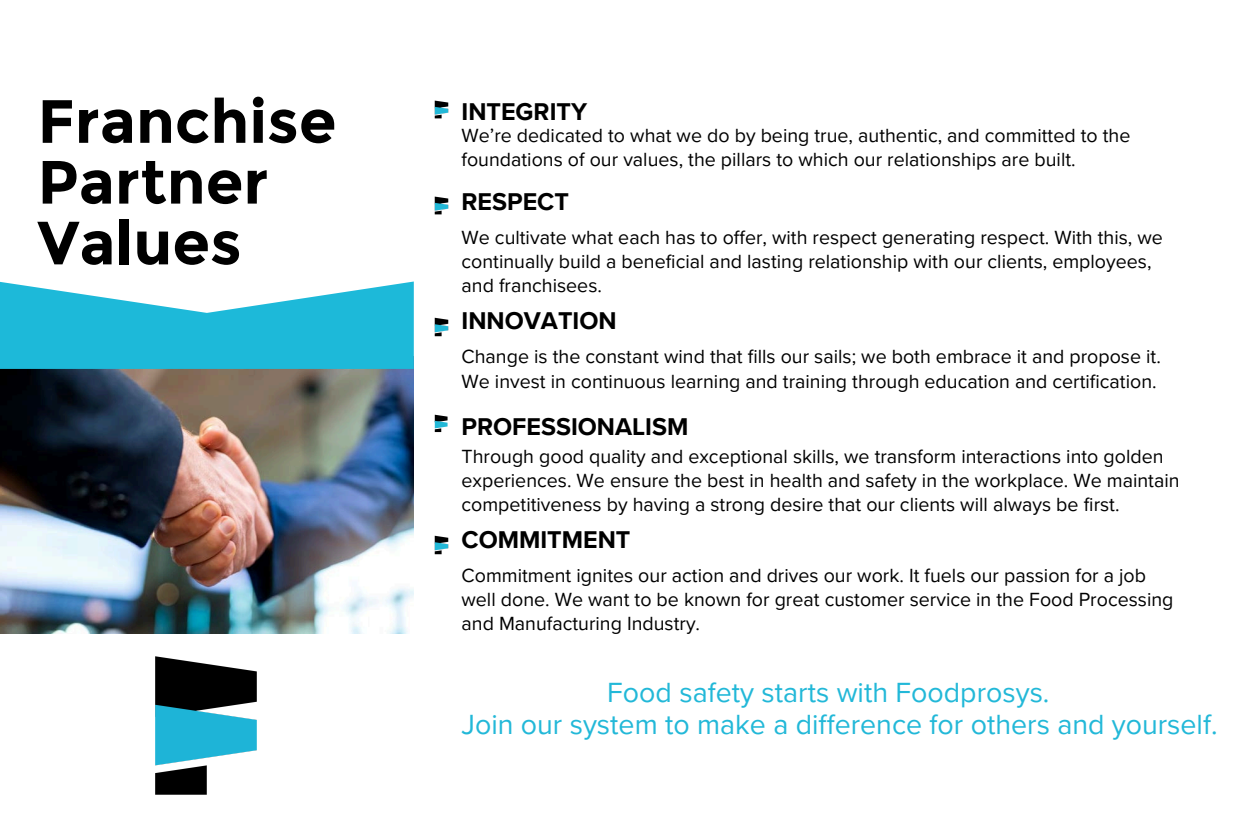
<style>
.page{position:relative;width:1237px;height:825px;background:#fff}
.page>*{position:absolute;margin:0;border:0;box-sizing:border-box;transform-origin:0 0}
.t1{font:700 60.9px/60.8px "Montserrat";color:#000}
.t2{font:28.5px "Proxima Nova";color:#22b8d8}
.t3{font:700 24.97px "Proxima Nova";color:#000}
.t4{font:19.65px/23.6px "Proxima Nova";color:#000}
</style>
<div class="page">
<img style="left:0;top:369px;width:414px;height:264px">
<svg style="left:435px;top:415px;width:13px;height:17px"></svg>
<img style="left:434px;top:100px;width:15px;height:19px">
<img style="left:434px;top:196px;width:15px;height:19px">
<img style="left:434px;top:317px;width:15px;height:20px">
<img style="left:434px;top:535px;width:15px;height:20px">
<svg style="left:0;top:281px;width:414px;height:88px"></svg>
<img style="left:155px;top:656px;width:102px;height:139px">
<h1 class="t1" style="left:37px;top:91px;width:301px">Franchise<br>Partner<br>Values</h1>
<p class="t3" style="left:462px;top:97px;width:127px">INTEGRITY</p>
<p class="t4" style="left:462px;top:124px;width:670px">We’re dedicated to what we do by being true, authentic, and committed to the foundations of our values, the pillars to which our relationships are built.</p>
<p class="t3" style="left:462px;top:187px;width:109px">RESPECT</p>
<p class="t4" style="left:462px;top:226px;width:703px">We cultivate what each has to offer, with respect generating respect. With this, we</p>
<p class="t4" style="left:462px;top:250px;width:691px">continually build a beneficial and lasting relationship with our clients, employees,</p>
<p class="t4" style="left:462px;top:274px;width:142px">and franchisees.</p>
<p class="t3" style="left:462px;top:306px;width:157px">INNOVATION</p>
<p class="t4" style="left:462px;top:345px;width:701px">Change is the constant wind that fills our sails; we both embrace it and propose it.</p>
<p class="t4" style="left:462px;top:370px;width:697px">We invest in continuous learning and training through education and certification.</p>
<p class="t3" style="left:462px;top:411px;width:228px">PROFESSIONALISM</p>
<p class="t4" style="left:462px;top:445px;width:704px">Through good quality and exceptional skills, we transform interactions into golden</p>
<p class="t4" style="left:462px;top:469px;width:720px">experiences. We ensure the best in health and safety in the workplace. We maintain</p>
<p class="t4" style="left:462px;top:492px;width:659px">competitiveness by having a strong desire that our clients will always be first.</p>
<p class="t3" style="left:462px;top:525px;width:170px">COMMITMENT</p>
<p class="t4" style="left:462px;top:564px;width:686px">Commitment ignites our action and drives our work. It fuels our passion for a job</p>
<p class="t4" style="left:462px;top:588px;width:713px">well done. We want to be known for great customer service in the Food Processing</p>
<p class="t4" style="left:462px;top:612px;width:240px">and Manufacturing Industry.</p>
<p class="t2" style="left:607px;top:675px;width:444px">Food safety starts with Foodprosys.</p>
<p class="t2" style="left:462px;top:707px;width:758px">Join our system to make a difference for others and yourself.</p>
</div>
